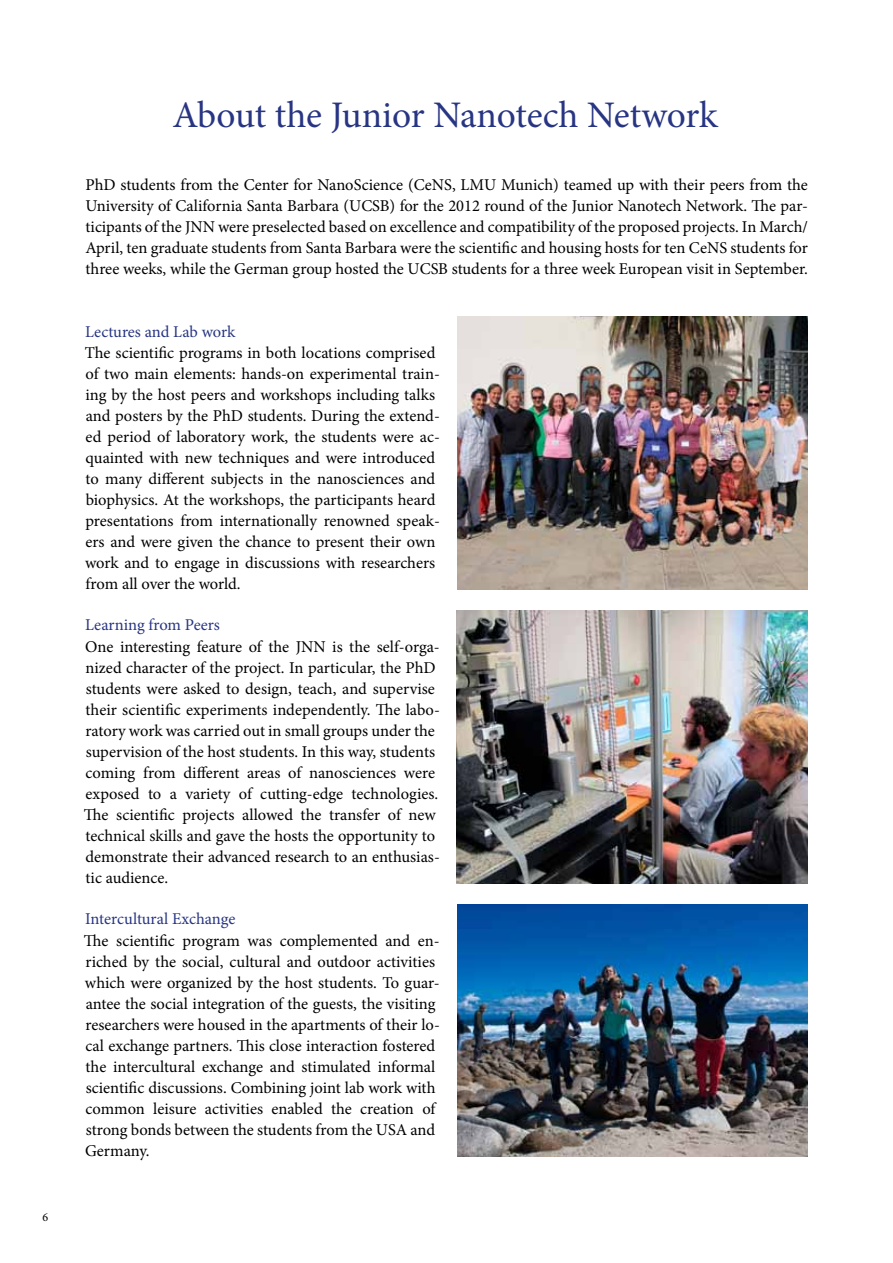
<style>
.page{position:relative;width:893px;height:1263px;background:#fff}
.page>*{position:absolute;margin:0;border:0;box-sizing:border-box;transform-origin:0 0}
.t1{font:37.5px "Minion Pro";letter-spacing:-.005em;color:#283583}
.t2{font:16.5px/21px "Minion Pro";color:#000}
.t3{font:16.5px "Minion Pro";letter-spacing:-.005em;color:#283583}
.t4{font:12px "Minion Pro";color:#000}
</style>
<div class="page">
<img style="left:457px;top:905px;width:351px;height:251px">
<img style="left:457px;top:610px;width:351px;height:273px">
<img style="left:457px;top:316px;width:351px;height:273px">
<p class="t4" style="left:43px;top:1209px;width:7px">6</p>
<h1 class="t1" style="left:172px;top:90px;width:547px">About the Junior Nanotech Network</h1>
<p class="t2" style="left:85px;top:175px;width:724px;text-align:justify">PhD students from the Center for NanoScience (CeNS, LMU Munich) teamed up with their peers from the University of California Santa Barbara (UCSB) for the 2012 round of the Junior Nanotech Network. The par&shy;ticipants of the JNN were preselected based on excellence and compatibility of the proposed projects. In March/ April, ten graduate students from Santa Barbara were the scientific and housing hosts for ten CeNS students for three weeks, while the German group hosted the UCSB students for a three week European visit in September.</p>
<p class="t3" style="left:85px;top:321px;width:152px">Lectures and Lab work</p>
<p class="t2" style="left:85px;top:342px;width:357px">The scientific programs in both locations comprised of two main elements: hands-on experimental train&shy;ing by the host peers and workshops including talks and posters by the PhD students. During the extend&shy;ed period of laboratory work, the students were ac&shy;quainted with new techniques and were introduced to many different subjects in the nanosciences and biophysics. At the workshops, the participants heard presentations from internationally renowned speak&shy;ers and were given the chance to present their own work and to engage in discussions with researchers from all over the world.</p>
<p class="t3" style="left:85px;top:614px;width:136px">Learning from Peers</p>
<p class="t2" style="left:84px;top:636px;width:357px">One interesting feature of the JNN is the self-orga&shy;nized character of the project. In particular, the PhD students were asked to design, teach, and supervise their scientific experiments independently. The labo&shy;ratory work was carried out in small groups under the supervision of the host students. In this way, students coming from different areas of nanosciences were exposed to a variety of cutting-edge technologies.<br>The scientific projects allowed the transfer of new technical skills and gave the hosts the opportunity to demonstrate their advanced research to an enthusias&shy;tic audience.</p>
<p class="t3" style="left:85px;top:908px;width:152px">Intercultural Exchange</p>
<p class="t2" style="left:84px;top:930px;width:357px">The scientific program was complemented and en&shy;riched by the social, cultural and outdoor activities which were organized by the host students. To guar&shy;antee the social integration of the guests, the visiting researchers were housed in the apartments of their lo&shy;cal exchange partners. This close interaction fostered the intercultural exchange and stimulated informal scientific discussions. Combining joint lab work with common leisure activities enabled the creation of strong bonds between the students from the USA and Germany.</p>
</div>
